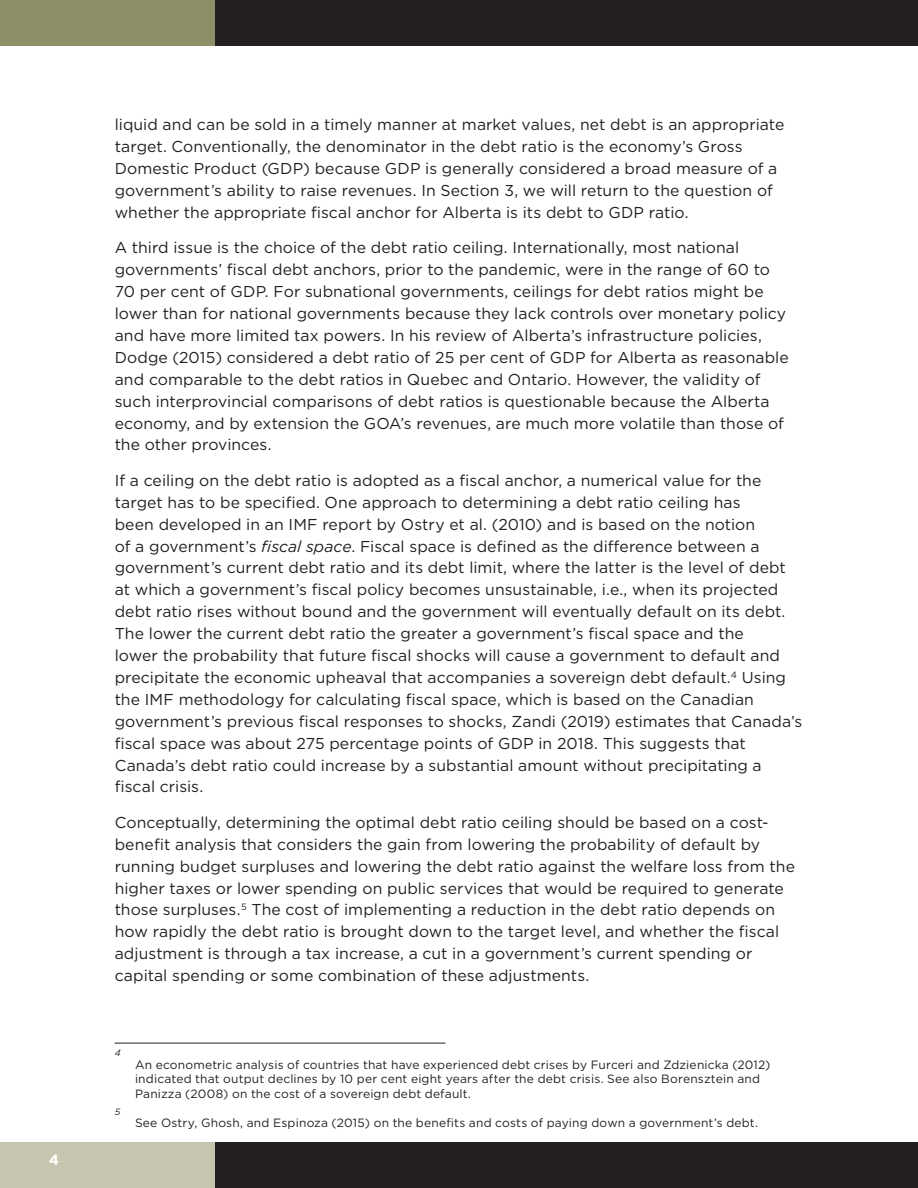
<style>
.page{position:relative;width:918px;height:1188px;background:#fff}
.page>*{position:absolute;margin:0;border:0;box-sizing:border-box;transform-origin:0 0}
.Body{font:15.75px/21.9px "Gotham";letter-spacing:.005em;color:#231f20}
.t1{font:700 15px "Gotham";color:#fff}
.Footnote{font:12px/14.4px "Gotham";letter-spacing:.015em;color:#231f20}
.Footnote-2{font:italic 9.15px "Gotham";color:#231f20}
.s1{font-style:italic}
</style>
<div class="page">
<div style="left:0;top:1143px;width:215px;height:45px;background:#c7c5af"></div>
<div style="left:0;top:0;width:215px;height:45px;background:#8e8f66"></div>
<div style="left:215px;top:1143px;width:703px;height:45px;background:#231f20"></div>
<div style="left:215px;top:0;width:703px;height:45px;background:#231f20"></div>
<hr style="left:115px;top:1043px;width:331px;height:1px;background:#231f20">
<p class="t1" style="left:49px;top:1150px;width:12px">4</p>
<p class="Body" style="left:115px;top:113px;width:671px">liquid and can be sold in a timely manner at market values, net debt is an appropriate target. Conventionally, the denominator in the debt ratio is the economy’s Gross Domestic Product (GDP) because GDP is generally considered a broad measure of a government’s ability to raise revenues. In Section 3, we will return to the question of whether the appropriate fiscal anchor for Alberta is its debt to GDP ratio.</p>
<p class="Body" style="left:115px;top:236px;width:676px">A third issue is the choice of the debt ratio ceiling. Internationally, most national governments’ fiscal debt anchors, prior to the pandemic, were in the range of 60 to 70 per cent of GDP. For subnational governments, ceilings for debt ratios might be lower than for national governments because they lack controls over monetary policy and have more limited tax powers. In his review of Alberta’s infrastructure policies, Dodge (2015) considered a debt ratio of 25 per cent of GDP for Alberta as reasonable and comparable to the debt ratios in Quebec and Ontario. However, the validity of such interprovincial comparisons of debt ratios is questionable because the Alberta economy, and by extension the GOA’s revenues, are much more volatile than those of the other provinces.</p>
<p class="Body" style="left:115px;top:469px;width:689px">If a ceiling on the debt ratio is adopted as a fiscal anchor, a numerical value for the target has to be specified. One approach to determining a debt ratio ceiling has<br>been developed in an IMF report by Ostry et al. (2010) and is based on the notion<br>of a government’s <span class="s1">fiscal space</span>. Fiscal space is defined as the difference between a government’s current debt ratio and its debt limit, where the latter is the level of debt at which a government’s fiscal policy becomes unsustainable, i.e., when its projected debt ratio rises without bound and the government will eventually default on its debt.<br>The lower the current debt ratio the greater a government’s fiscal space and the<br>lower the probability that future fiscal shocks will cause a government to default and precipitate the economic upheaval that accompanies a sovereign debt default.<sup>4</sup> Using the IMF methodology for calculating fiscal space, which is based on the Canadian government’s previous fiscal responses to shocks, Zandi (2019) estimates that Canada’s fiscal space was about 275 percentage points of GDP in 2018. This suggests that Canada’s debt ratio could increase by a substantial amount without precipitating a fiscal crisis.</p>
<p class="Body" style="left:115px;top:811px;width:682px">Conceptually, determining the optimal debt ratio ceiling should be based on a cost&shy;benefit analysis that considers the gain from lowering the probability of default by running budget surpluses and lowering the debt ratio against the welfare loss from the higher taxes or lower spending on public services that would be required to generate those surpluses.<sup>5</sup> The cost of implementing a reduction in the debt ratio depends on how rapidly the debt ratio is brought down to the target level, and whether the fiscal adjustment is through a tax increase, a cut in a government’s current spending or capital spending or some combination of these adjustments.</p>
<p class="Footnote-2" style="left:115px;top:1047px;width:7px">4</p>
<p class="Footnote-2" style="left:115px;top:1105px;width:7px">5</p>
<p class="Footnote" style="left:135px;top:1057px;width:637px">An econometric analysis of countries that have experienced debt crises by Furceri and Zdzienicka (2012) indicated that output declines by 10 per cent eight years after the debt crisis. See also Borensztein and<br>Panizza (2008) on the cost of a sovereign debt default.</p>
<p class="Footnote" style="left:135px;top:1116px;width:625px">See Ostry, Ghosh, and Espinoza (2015) on the benefits and costs of paying down a government’s debt.</p>
</div>
